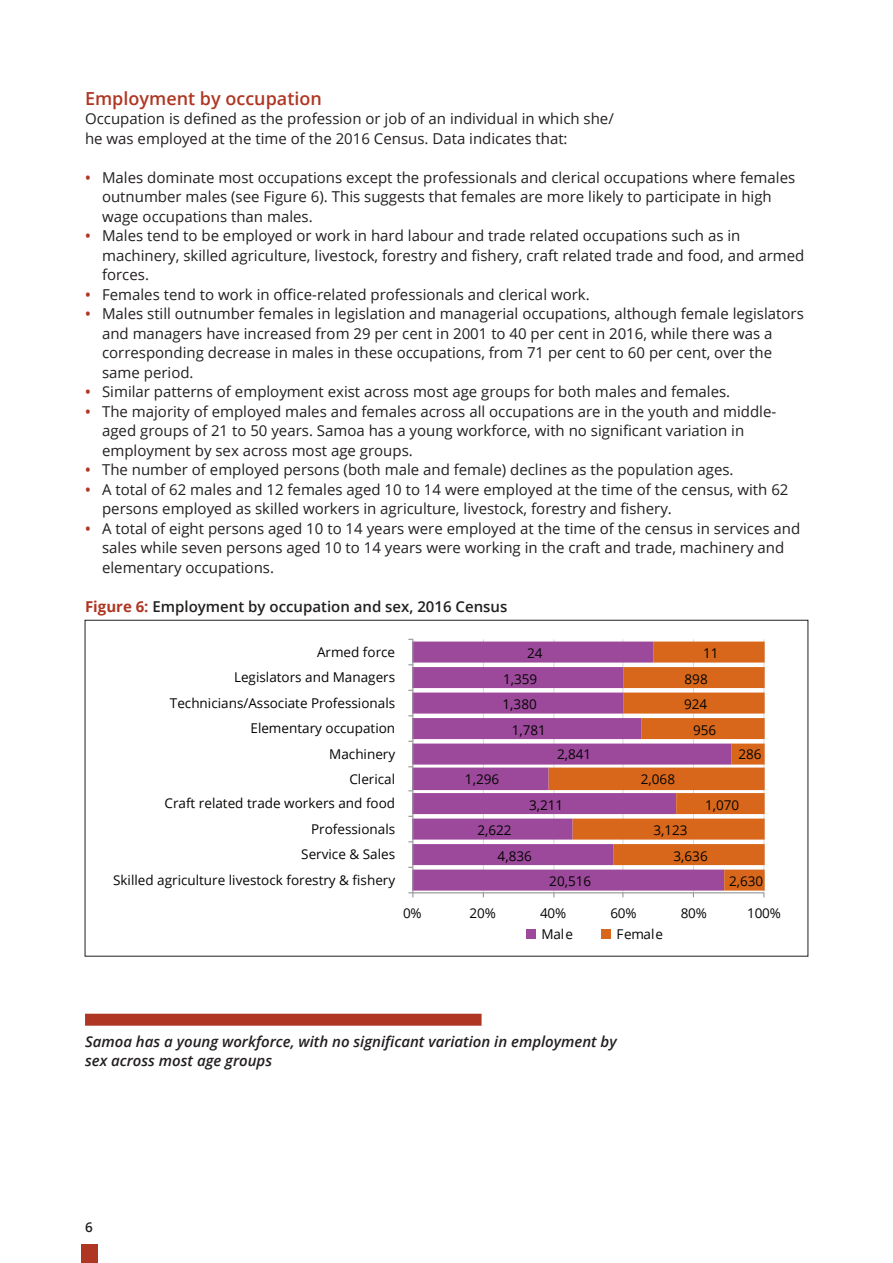
<style>
.page{position:relative;width:893px;height:1263px;background:#fff}
.page>*{position:absolute;margin:0;border:0;box-sizing:border-box;transform-origin:0 0}
.unnumbered_1_1_1{font:600 18px "Open Sans";color:#af3623}
.body{font:15px/19.5px "Open Sans";color:#231f20}
.quote{font:italic 600 15px/19.5px "Open Sans";color:#231f20}
.t1{font:600 15px "Open Sans";color:#231f20}
.t2{font:13.5px "Open Sans";color:#040503}
.t3{font:600 13.5px "Open Sans";color:#231f20}
.s1{font-weight:600;color:#af3623}
.s2{font-weight:700;color:#af3623}
</style>
<div class="page">
<div style="left:81px;top:1244px;width:16px;height:19px;background:#af3623"></div>
<hr style="left:483px;top:639px;width:1px;height:254px;background:#dad9d8">
<hr style="left:553px;top:639px;width:1px;height:254px;background:#dad9d8">
<hr style="left:622px;top:639px;width:1px;height:254px;background:#dad9d8">
<hr style="left:693px;top:639px;width:1px;height:254px;background:#dad9d8">
<hr style="left:763px;top:639px;width:1px;height:254px;background:#dad9d8">
<svg style="left:413px;top:641px;width:136px;height:249px;background:#aa65a9"></svg>
<svg style="left:549px;top:641px;width:216px;height:249px;background:#c8736b"></svg>
<hr style="left:413px;top:892px;width:351px;height:1px;background:#939598">
<hr style="left:412px;top:639px;width:1px;height:254px;background:#939598">
<svg style="left:408px;top:892px;width:5px;height:5px"></svg>
<div style="left:526px;top:929px;width:9px;height:9px;background:#9c489b"></div>
<div style="left:601px;top:929px;width:9px;height:9px;background:#d8671b"></div>
<div style="left:85px;top:1014px;width:397px;height:12px;background:#af3623"></div>
<p class="unnumbered_1_1_1" style="left:85px;top:86px;width:238px">Employment by occupation</p>
<p class="body" style="left:85px;top:108px;width:530px">Occupation is defined as the profession or job of an individual in which she/ he was employed at the time of the 2016 Census. Data indicates that:</p>
<p class="body" style="left:102px;top:167px;width:695px;text-indent:-17px"><span class="s1">•</span> Males dominate most occupations except the professionals and clerical occupations where females outnumber males (see Figure 6). This suggests that females are more likely to participate in high wage occupations than males.</p>
<p class="body" style="left:102px;top:225px;width:704px;text-indent:-17px"><span class="s1">•</span> Males tend to be employed or work in hard labour and trade related occupations such as in machinery, skilled agriculture, livestock, forestry and fishery, craft related trade and food, and armed forces.</p>
<p class="body" style="left:85px;top:284px;width:506px"><span class="s1">•</span> Females tend to work in office-related professionals and clerical work.</p>
<p class="body" style="left:102px;top:303px;width:703px;text-indent:-17px"><span class="s1">•</span> Males still outnumber females in legislation and managerial occupations, although female legislators and managers have increased from 29 per cent in 2001 to 40 per cent in 2016, while there was a corresponding decrease in males in these occupations, from 71 per cent to 60 per cent, over the same period.</p>
<p class="body" style="left:85px;top:381px;width:647px"><span class="s1">•</span> Similar patterns of employment exist across most age groups for both males and females.</p>
<p class="body" style="left:102px;top:401px;width:676px;text-indent:-17px"><span class="s1">•</span> The majority of employed males and females across all occupations are in the youth and middle&shy;aged groups of 21 to 50 years. Samoa has a young workforce, with no significant variation in employment by sex across most age groups.</p>
<p class="body" style="left:85px;top:459px;width:650px"><span class="s1">•</span> The number of employed persons (both male and female) declines as the population ages.</p>
<p class="body" style="left:102px;top:479px;width:688px;text-indent:-17px"><span class="s1">•</span> A total of 62 males and 12 females aged 10 to 14 were employed at the time of the census, with 62 persons employed as skilled workers in agriculture, livestock, forestry and fishery.</p>
<p class="body" style="left:102px;top:518px;width:700px;text-indent:-17px"><span class="s1">•</span> A total of eight persons aged 10 to 14 years were employed at the time of the census in services and sales while seven persons aged 10 to 14 years were working in the craft and trade, machinery and elementary occupations.</p>
<p class="t1" style="left:85px;top:596px;width:424px"><span class="s2">Figure 6:</span> Employment by occupation and sex, 2016 Census</p>
<p class="t2" style="left:317px;top:642px;width:80px">Armed force</p>
<p class="t2" style="left:527px;top:644px;width:17px">24</p>
<p class="t2" style="left:703px;top:644px;width:17px">11</p>
<p class="t2" style="left:234px;top:668px;width:163px">Legislators and Managers</p>
<p class="t2" style="left:503px;top:669px;width:36px">1,359</p>
<p class="t2" style="left:684px;top:669px;width:25px">898</p>
<p class="t2" style="left:170px;top:693px;width:227px">Technicians/Associate Professionals</p>
<p class="t2" style="left:503px;top:695px;width:36px">1,380</p>
<p class="t2" style="left:684px;top:695px;width:25px">924</p>
<p class="t2" style="left:250px;top:719px;width:146px">Elementary occupation</p>
<p class="t2" style="left:512px;top:720px;width:36px">1,781</p>
<p class="t2" style="left:693px;top:720px;width:25px">956</p>
<p class="t2" style="left:329px;top:744px;width:68px">Machinery</p>
<p class="t2" style="left:557px;top:744px;width:36px">2,841</p>
<p class="t2" style="left:738px;top:744px;width:25px">286</p>
<p class="t2" style="left:349px;top:770px;width:47px">Clerical</p>
<p class="t2" style="left:465px;top:770px;width:36px">1,296</p>
<p class="t2" style="left:641px;top:770px;width:36px">2,068</p>
<p class="t2" style="left:165px;top:794px;width:232px">Craft related trade workers and food</p>
<p class="t2" style="left:529px;top:795px;width:36px">3,211</p>
<p class="t2" style="left:705px;top:795px;width:36px">1,070</p>
<p class="t2" style="left:311px;top:819px;width:86px">Professionals</p>
<p class="t2" style="left:477px;top:821px;width:36px">2,622</p>
<p class="t2" style="left:653px;top:821px;width:36px">3,123</p>
<p class="t2" style="left:301px;top:845px;width:95px">Service &amp; Sales</p>
<p class="t2" style="left:498px;top:846px;width:36px">4,836</p>
<p class="t2" style="left:673px;top:846px;width:36px">3,636</p>
<p class="t2" style="left:113px;top:870px;width:284px">Skilled agriculture livestock forestry &amp; fishery</p>
<p class="t2" style="left:549px;top:872px;width:43px">20,516</p>
<p class="t2" style="left:729px;top:872px;width:36px">2,630</p>
<p class="t2" style="left:403px;top:903px;width:20px">0%</p>
<p class="t2" style="left:470px;top:903px;width:28px">20%</p>
<p class="t2" style="left:540px;top:903px;width:28px">40%</p>
<p class="t2" style="left:610px;top:903px;width:28px">60%</p>
<p class="t2" style="left:681px;top:903px;width:28px">80%</p>
<p class="t2" style="left:747px;top:903px;width:35px">100%</p>
<p class="t2" style="left:541px;top:924px;width:33px">Male</p>
<p class="t2" style="left:617px;top:924px;width:48px">Female</p>
<p class="quote" style="left:85px;top:1031px;width:533px">Samoa has a young workforce, with no significant variation in employment by sex across most age groups</p>
<p class="t3" style="left:85px;top:1217px;width:9px">6</p>
</div>
